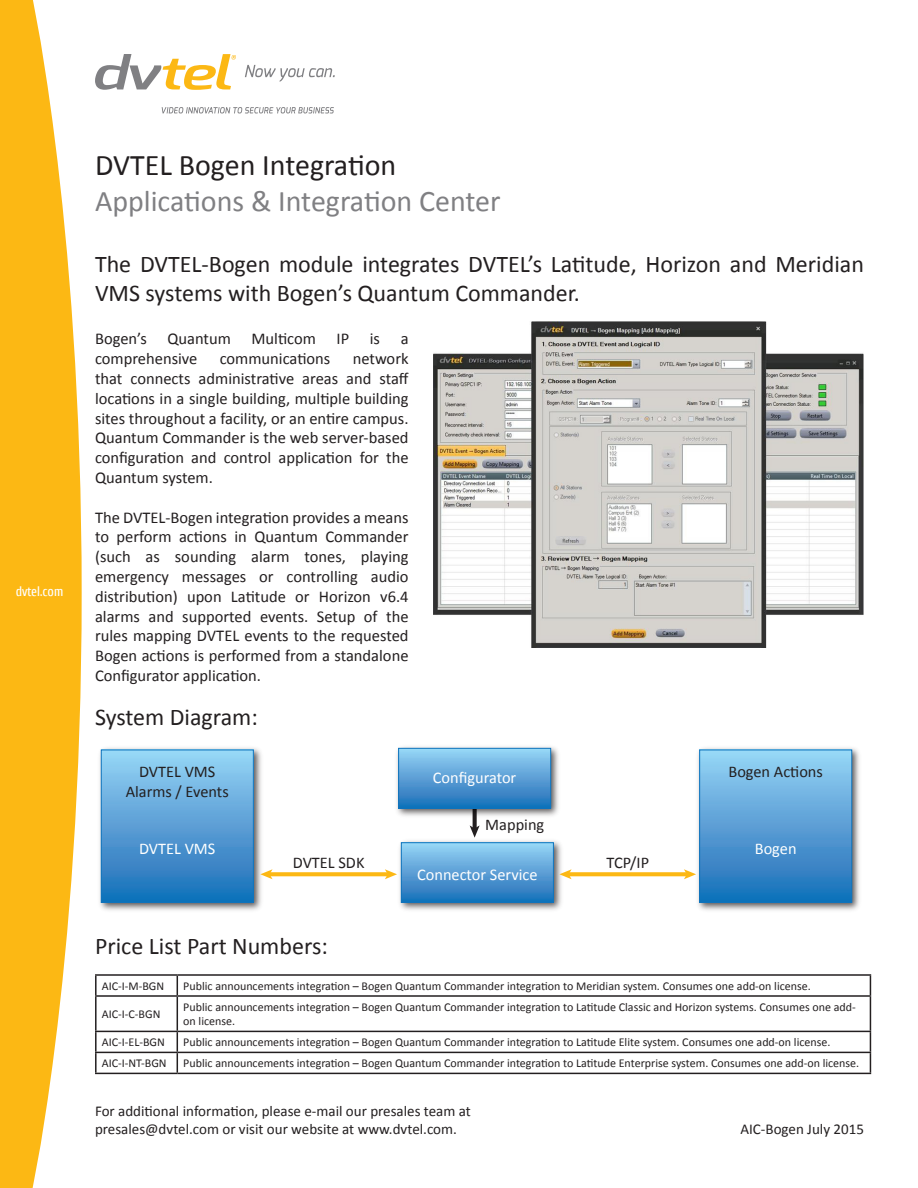
<style>
.page{position:relative;width:918px;height:1188px;background:#fff}
.page>*{position:absolute;margin:0;border:0;box-sizing:border-box;transform-origin:0 0}
.t1{font:30px "Calibri";color:#808083}
.t2{font:30px "Calibri";color:#231f20}
.t3{font:24px/28.8px "Calibri";color:#231f20}
.t4{font:16.5px/19.8px "Calibri";color:#231f20;text-align:justify}
.t5{font:16.35px/19.6px "Calibri";color:#231f20;text-align:center}
.t6{font:16.35px "Calibri";color:#fff}
.t7{font:15px/18px "Calibri";color:#231f20}
.t8{font:13.8px "Cuprum";color:#fff}
.t9{font:12px/14.4px "Calibri";color:#231f20}
</style>
<div class="page">
<svg style="left:0;top:0;width:82px;height:1188px;fill:#fcb814"></svg>
<svg style="left:245px;top:65px;width:90px;height:17px"></svg>
<svg style="left:162px;top:107px;width:172px;height:7px"></svg>
<svg style="left:95px;top:54px;width:141px;height:36px"></svg>
<hr style="left:95px;top:974px;width:82px;height:2px;background:#231f20">
<svg style="left:95px;top:976px;width:2px;height:19px"></svg>
<hr style="left:177px;top:974px;width:694px;height:2px;background:#231f20">
<svg style="left:177px;top:976px;width:1px;height:19px"></svg>
<svg style="left:870px;top:976px;width:1px;height:19px"></svg>
<hr style="left:95px;top:995px;width:82px;height:2px;background:#231f20">
<hr style="left:95px;top:997px;width:2px;height:34px;background:#231f20">
<hr style="left:177px;top:995px;width:694px;height:2px;background:#231f20">
<hr style="left:177px;top:997px;width:1px;height:34px;background:#231f20">
<hr style="left:870px;top:997px;width:1px;height:34px;background:#231f20">
<hr style="left:95px;top:1031px;width:82px;height:1px;background:#231f20">
<hr style="left:95px;top:1032px;width:2px;height:20px;background:#231f20">
<hr style="left:177px;top:1031px;width:694px;height:1px;background:#231f20">
<hr style="left:95px;top:1052px;width:82px;height:1px;background:#231f20">
<hr style="left:95px;top:1053px;width:2px;height:20px;background:#231f20">
<hr style="left:177px;top:1052px;width:694px;height:1px;background:#231f20">
<svg style="left:177px;top:1032px;width:1px;height:41px"></svg>
<svg style="left:870px;top:1032px;width:1px;height:41px"></svg>
<hr style="left:95px;top:1073px;width:82px;height:1px;background:#231f20">
<hr style="left:177px;top:1073px;width:694px;height:1px;background:#231f20">
<svg style="left:473px;top:821px;width:4px;height:4px"></svg>
<svg style="left:470px;top:825px;width:10px;height:11px"></svg>
<img style="left:396px;top:746px;width:163px;height:75px">
<div style="left:399px;top:748px;width:152px;height:60px;background:linear-gradient(to bottom,#9ad5f6,#1d6fb9)"></div>
<div style="left:398px;top:748px;width:153px;height:60px;border:1px solid #1074bc"></div>
<img style="left:99px;top:747px;width:163px;height:164px">
<div style="left:101px;top:750px;width:152px;height:153px;background:linear-gradient(to bottom,#9bd4f5,#166cb7)"></div>
<div style="left:101px;top:750px;width:153px;height:153px;border:1px solid #1074bc"></div>
<img style="left:697px;top:747px;width:163px;height:164px">
<div style="left:700px;top:750px;width:152px;height:153px;background:linear-gradient(to bottom,#9bd4f5,#166cb7)"></div>
<div style="left:699px;top:750px;width:153px;height:153px;border:1px solid #1074bc"></div>
<img style="left:399px;top:836px;width:163px;height:74px">
<div style="left:401px;top:843px;width:152px;height:60px;background:linear-gradient(to bottom,#99d4f5,#1a6eb8)"></div>
<div style="left:401px;top:842px;width:153px;height:61px;border:1px solid #1074bc"></div>
<svg style="left:273px;top:872px;width:112px;height:4px"></svg>
<svg style="left:260px;top:869px;width:13px;height:10px"></svg>
<svg style="left:385px;top:869px;width:12px;height:10px"></svg>
<svg style="left:572px;top:872px;width:112px;height:4px"></svg>
<svg style="left:559px;top:869px;width:13px;height:10px"></svg>
<svg style="left:684px;top:869px;width:12px;height:10px"></svg>
<img style="left:434px;top:321px;width:430px;height:327px">
<p class="t8" style="left:16px;top:583px;width:49px">dvtel.com</p>
<p class="t2" style="left:95px;top:146px;width:303px">DVTEL Bogen Integration</p>
<p class="t1" style="left:95px;top:182px;width:407px">Applications &amp; Integration Center</p>
<p class="t3" style="left:95px;top:250px;width:770px">The DVTEL-Bogen module integrates DVTEL’s Latitude, Horizon and Meridian<br>VMS systems with Bogen’s Quantum Commander.</p>
<p class="t4" style="left:95px;top:329px;width:315px">Bogen’s Quantum Multicom IP is a comprehensive</p>
<p class="t4" style="left:95px;top:349px;width:315px;text-indent:258px">network that connects administrative areas and staff locations in a single building, multiple building sites throughout a facility, or an entire campus.<br>Quantum Commander is the web server-based configuration and control application for the Quantum system.</p>
<p class="t4" style="left:95px;top:507px;width:315px">The DVTEL-Bogen integration provides a means to perform actions in Quantum Commander (such as sounding alarm tones, playing emergency messages or controlling audio distribution) upon Latitude or Horizon v6.4 alarms and supported events. Setup of the rules mapping DVTEL events to the requested Bogen actions is performed from a standalone Configurator application.</p>
<p class="t3" style="left:95px;top:703px;width:164px">System Diagram:</p>
<p class="t4" style="left:220px;top:349px;width:112px">communications</p>
<p class="t5" style="left:126px;top:762px;width:105px">DVTEL VMS<br>Alarms / Events</p>
<p class="t6" style="left:139px;top:838px;width:78px">DVTEL VMS</p>
<p class="t6" style="left:433px;top:768px;width:85px">Configurator</p>
<p class="t5" style="left:485px;top:814px;width:60px">Mapping</p>
<p class="t5" style="left:293px;top:852px;width:73px">DVTEL SDK</p>
<p class="t5" style="left:606px;top:852px;width:44px">TCP/IP</p>
<p class="t6" style="left:417px;top:864px;width:122px">Connector Service</p>
<p class="t5" style="left:728px;top:762px;width:96px">Bogen Actions</p>
<p class="t6" style="left:755px;top:838px;width:43px">Bogen</p>
<p class="t3" style="left:95px;top:931px;width:234px">Price List Part Numbers:</p>
<p class="t9" style="left:102px;top:979px;width:64px">AIC-I-M-BGN</p>
<p class="t9" style="left:183px;top:979px;width:629px">Public announcements integration – Bogen Quantum Commander integration to Meridian system. Consumes one add-on license.</p>
<p class="t9" style="left:102px;top:1007px;width:60px">AIC-I-C-BGN</p>
<p class="t9" style="left:183px;top:1000px;width:674px">Public announcements integration – Bogen Quantum Commander integration to Latitude Classic and Horizon systems. Consumes one add&shy;on license.</p>
<p class="t9" style="left:102px;top:1035px;width:65px">AIC-I-EL-BGN</p>
<p class="t9" style="left:183px;top:1035px;width:649px">Public announcements integration – Bogen Quantum Commander integration to Latitude Elite system. Consumes one add-on license.</p>
<p class="t9" style="left:102px;top:1056px;width:66px">AIC-I-NT-BGN</p>
<p class="t9" style="left:183px;top:1056px;width:677px">Public announcements integration – Bogen Quantum Commander integration to Latitude Enterprise system. Consumes one add-on license.</p>
<p class="t7" style="left:95px;top:1102px;width:377px">For additional information, please e-mail our presales team at presales@dvtel.com or visit our website at www.dvtel.com.</p>
<p class="t7" style="left:741px;top:1120px;width:125px">AIC-Bogen July 2015</p>
</div>
